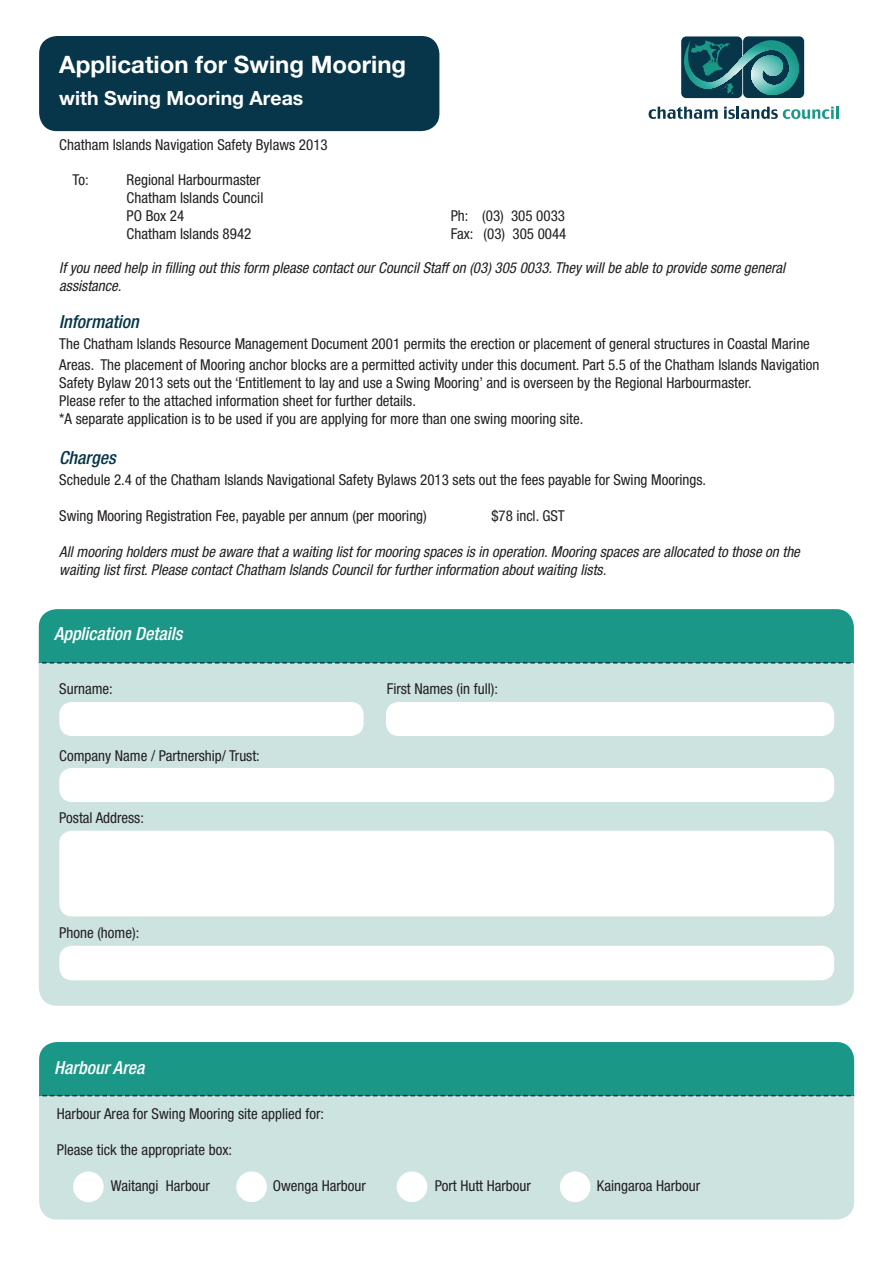
<style>
.page{position:relative;width:893px;height:1263px;background:#fff}
.page>*{position:absolute;margin:0;border:0;box-sizing:border-box;transform-origin:0 0}
.Paragraph_Style_2{font:700 24px "Helvetica Neue LT Pro";color:#fff}
.Paragraph_Style_2-2{font:700 19.5px "Helvetica Neue LT Pro";color:#fff}
.Headings{font:italic 500 condensed 18px "Helvetica Neue LT Pro";color:#fff}
.Headings-2{font:italic 500 condensed 18px "Helvetica Neue LT Pro";color:#073549}
.Paragraph_Style_1{font:condensed 15px/21px "Helvetica Neue LT Pro";color:#231f20}
.Paragraph_Style_1-2{font:italic condensed 15px/18px "Helvetica Neue LT Pro";color:#231f20}
</style>
<div class="page">
<div style="left:39px;top:609px;width:815px;height:397px;background:#cce3e0;border-radius:18px"></div>
<div style="left:39px;top:609px;width:815px;height:55px;background:#1b9788"></div>
<svg style="left:649px;top:107px;width:69px;height:12px"></svg>
<svg style="left:724px;top:107px;width:115px;height:12px"></svg>
<div style="left:743px;top:36px;width:61px;height:62px;background:#073549;border-radius:5px"></div>
<div style="left:681px;top:36px;width:61px;height:62px;background:#073549;border-radius:5px"></div>
<svg style="left:684px;top:40px;width:115px;height:55px"></svg>
<div style="left:39px;top:36px;width:400px;height:95px;background:#073549;border-radius:18px"></div>
<div style="left:59px;top:702px;width:305px;height:34px;background:#fff;border-radius:13px"></div>
<div style="left:386px;top:702px;width:448px;height:34px;background:#fff;border-radius:13px"></div>
<div style="left:59px;top:831px;width:775px;height:85px;background:#fff;border-radius:13px"></div>
<div style="left:59px;top:946px;width:775px;height:34px;background:#fff;border-radius:13px"></div>
<div style="left:59px;top:768px;width:775px;height:34px;background:#fff;border-radius:13px"></div>
<div style="left:39px;top:1042px;width:815px;height:177px;background:#cce3e0;border-radius:18px"></div>
<div style="left:39px;top:1042px;width:815px;height:55px;background:#1b9788"></div>
<div style="left:73px;top:1171px;width:31px;height:31px;background:#fff;border-radius:50%"></div>
<div style="left:397px;top:1171px;width:30px;height:31px;background:#fff;border-radius:50%"></div>
<div style="left:236px;top:1171px;width:31px;height:31px;background:#fff;border-radius:50%"></div>
<div style="left:560px;top:1171px;width:30px;height:31px;background:#fff;border-radius:50%"></div>
<p class="Paragraph_Style_2" style="left:59px;top:50px;width:348px">Application for Swing Mooring</p>
<p class="Paragraph_Style_2-2" style="left:59px;top:86px;width:246px">with Swing Mooring Areas</p>
<p class="Paragraph_Style_1" style="left:59px;top:134px;width:270px">Chatham Islands Navigation Safety Bylaws 2013</p>
<p class="Paragraph_Style_1" style="left:73px;top:169px;width:18px">To:</p>
<p class="Paragraph_Style_1" style="left:127px;top:169px;width:136px">Regional Harbourmaster</p>
<p class="Paragraph_Style_1" style="left:127px;top:187px;width:138px">Chatham Islands Council</p>
<p class="Paragraph_Style_1" style="left:127px;top:205px;width:59px">PO Box 24</p>
<p class="Paragraph_Style_1" style="left:451px;top:205px;width:116px">Ph: (03) 305 0033</p>
<p class="Paragraph_Style_1" style="left:127px;top:223px;width:126px">Chatham Islands 8942</p>
<p class="Paragraph_Style_1" style="left:451px;top:223px;width:117px">Fax: (03) 305 0044</p>
<p class="Paragraph_Style_1-2" style="left:59px;top:259px;width:727px">If you need help in filling out this form please contact our Council Staff on (03) 305 0033. They will be able to provide some general assistance.</p>
<p class="Headings-2" style="left:59px;top:311px;width:81px">Information</p>
<p class="Paragraph_Style_1" style="left:59px;top:333px;width:762px">The Chatham Islands Resource Management Document 2001 permits the erection or placement of general structures in Coastal Marine<br>Areas. The placement of Mooring anchor blocks are a permitted activity under this document. Part 5.5 of the Chatham Islands Navigation</p>
<p class="Paragraph_Style_1" style="left:59px;top:373px;width:694px;line-height:18px">Safety Bylaw 2013 sets out the ‘Entitlement to lay and use a Swing Mooring’ and is overseen by the Regional Harbourmaster.<br>Please refer to the attached information sheet for further details.</p>
<p class="Paragraph_Style_1" style="left:59px;top:408px;width:525px">*A separate application is to be used if you are applying for more than one swing mooring site.</p>
<p class="Headings-2" style="left:59px;top:446px;width:58px">Charges</p>
<p class="Paragraph_Style_1" style="left:59px;top:469px;width:648px">Schedule 2.4 of the Chatham Islands Navigational Safety Bylaws 2013 sets out the fees payable for Swing Moorings.</p>
<p class="Paragraph_Style_1" style="left:59px;top:505px;width:369px">Swing Mooring Registration Fee, payable per annum (per mooring)</p>
<p class="Paragraph_Style_1" style="left:491px;top:505px;width:75px">$78 incl. GST</p>
<p class="Paragraph_Style_1-2" style="left:59px;top:543px;width:742px">All mooring holders must be aware that a waiting list for mooring spaces is in operation. Mooring spaces are allocated to those on the waiting list first. Please contact Chatham Islands Council for further information about waiting lists.</p>
<p class="Headings" style="left:54px;top:623px;width:130px">Application Details</p>
<p class="Paragraph_Style_1" style="left:59px;top:678px;width:55px">Surname:</p>
<p class="Paragraph_Style_1" style="left:387px;top:678px;width:113px">First Names (in full):</p>
<p class="Paragraph_Style_1" style="left:59px;top:745px;width:202px">Company Name / Partnership/ Trust:</p>
<p class="Paragraph_Style_1" style="left:59px;top:807px;width:86px">Postal Address:</p>
<p class="Paragraph_Style_1" style="left:59px;top:922px;width:81px">Phone (home):</p>
<p class="Headings" style="left:54px;top:1056px;width:92px">Harbour Area</p>
<p class="Paragraph_Style_1" style="left:57px;top:1103px;width:269px">Harbour Area for Swing Mooring site applied for:</p>
<p class="Paragraph_Style_1" style="left:57px;top:1139px;width:177px">Please tick the appropriate box:</p>
<p class="Paragraph_Style_1" style="left:111px;top:1175px;width:101px">Waitangi Harbour</p>
<p class="Paragraph_Style_1" style="left:273px;top:1175px;width:95px">Owenga Harbour</p>
<p class="Paragraph_Style_1" style="left:435px;top:1175px;width:98px">Port Hutt Harbour</p>
<p class="Paragraph_Style_1" style="left:597px;top:1175px;width:105px">Kaingaroa Harbour</p>
</div>
